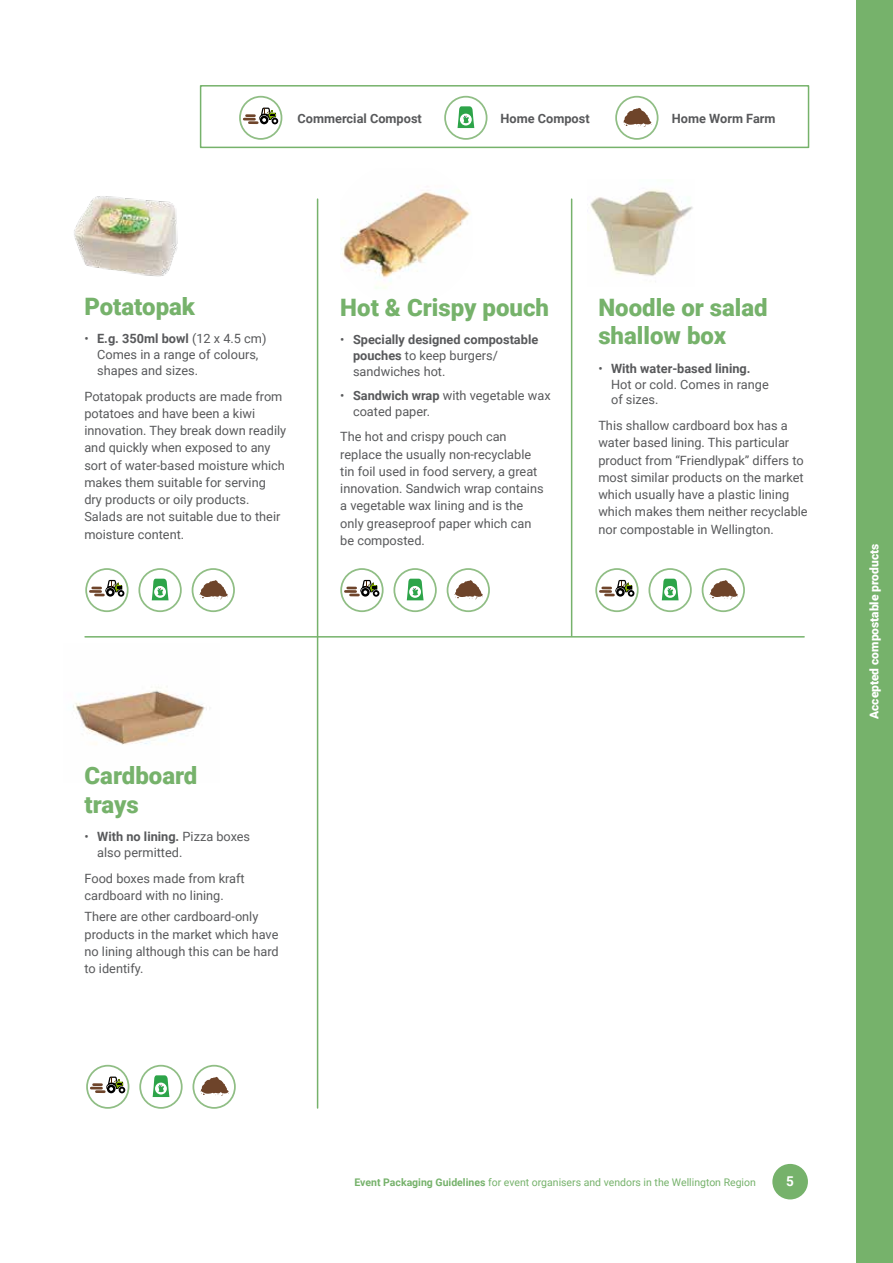
<style>
.page{position:relative;width:893px;height:1263px;background:#fff}
.page>*{position:absolute;margin:0;border:0;box-sizing:border-box;transform-origin:0 0}
.t1{font:900 24px/28.8px "Roboto";color:#76b26b}
.t2{font:700 13.5px "Roboto";color:#fff}
.t3{font:12.75px/17.2px "Roboto";color:#58595b}
.t4{font:700 12.75px/15.8px "Roboto";color:#58595b}
.t5{font:900 12px "Roboto";color:#fff}
.t6{font:10.5px "Roboto";color:#76b26b}
.s1{font-weight:700}
.s2{font-weight:400}
</style>
<div class="page">
<img style="left:73px;top:687px;width:134px;height:58px">
<img style="left:340px;top:191px;width:131px;height:98px">
<div style="left:856px;top:0;width:37px;height:1263px;background:#76b26b"></div>
<hr style="left:317px;top:199px;width:1px;height:909px;background:#76b26b">
<hr style="left:571px;top:199px;width:1px;height:437px;background:#76b26b">
<hr style="left:85px;top:636px;width:719px;height:2px;background:#76b26b">
<img style="left:590px;top:189px;width:103px;height:87px">
<svg style="left:90px;top:580px;width:34px;height:17px"></svg>
<div style="left:85px;top:568px;width:44px;height:44px;border:2px solid #90be85;border-radius:50%"></div>
<svg style="left:152px;top:579px;width:17px;height:21px"></svg>
<div style="left:138px;top:568px;width:44px;height:44px;border:2px solid #90be85;border-radius:50%"></div>
<svg style="left:244px;top:108px;width:34px;height:16px"></svg>
<div style="left:239px;top:96px;width:43px;height:44px;border:2px solid #90be85;border-radius:50%"></div>
<svg style="left:458px;top:106px;width:16px;height:22px"></svg>
<div style="left:444px;top:96px;width:43px;height:44px;border:2px solid #90be85;border-radius:50%"></div>
<svg style="left:623px;top:108px;width:29px;height:19px"></svg>
<div style="left:615px;top:96px;width:43px;height:44px;border:2px solid #90be85;border-radius:50%"></div>
<svg style="left:345px;top:580px;width:34px;height:17px"></svg>
<div style="left:340px;top:568px;width:44px;height:44px;border:2px solid #90be85;border-radius:50%"></div>
<svg style="left:407px;top:579px;width:17px;height:21px"></svg>
<div style="left:393px;top:568px;width:44px;height:44px;border:2px solid #90be85;border-radius:50%"></div>
<svg style="left:454px;top:580px;width:29px;height:20px"></svg>
<div style="left:447px;top:568px;width:43px;height:44px;border:2px solid #90be85;border-radius:50%"></div>
<svg style="left:600px;top:580px;width:34px;height:17px"></svg>
<div style="left:595px;top:568px;width:44px;height:44px;border:2px solid #90be85;border-radius:50%"></div>
<svg style="left:662px;top:579px;width:17px;height:21px"></svg>
<div style="left:648px;top:568px;width:44px;height:44px;border:2px solid #90be85;border-radius:50%"></div>
<svg style="left:709px;top:580px;width:29px;height:20px"></svg>
<div style="left:702px;top:568px;width:43px;height:44px;border:2px solid #90be85;border-radius:50%"></div>
<svg style="left:91px;top:1076px;width:34px;height:17px"></svg>
<div style="left:86px;top:1065px;width:43px;height:44px;border:2px solid #90be85;border-radius:50%"></div>
<svg style="left:153px;top:1075px;width:16px;height:22px"></svg>
<div style="left:139px;top:1065px;width:44px;height:44px;border:2px solid #90be85;border-radius:50%"></div>
<svg style="left:200px;top:1077px;width:29px;height:19px"></svg>
<div style="left:192px;top:1065px;width:44px;height:44px;border:2px solid #90be85;border-radius:50%"></div>
<svg style="left:199px;top:580px;width:29px;height:20px"></svg>
<div style="left:192px;top:568px;width:43px;height:44px;border:2px solid #90be85;border-radius:50%"></div>
<div style="left:200px;top:85px;width:609px;height:63px;border:2px solid #76b26b"></div>
<img style="left:74px;top:196px;width:104px;height:81px">
<div style="left:772px;top:1164px;width:36px;height:35px;background:#76b26b;border-radius:50%"></div>
<p class="t4" style="left:298px;top:110px;width:126px">Commercial Compost</p>
<p class="t4" style="left:500px;top:110px;width:91px">Home Compost</p>
<p class="t4" style="left:672px;top:111px;width:105px">Home Worm Farm</p>
<h1 class="t1" style="left:84px;top:294px;width:112px">Potatopak</h1>
<p class="t3" style="left:97px;top:332px;width:171px;line-height:15.8px;text-indent:-13px">• <span class="s1">E.g. 350ml bowl</span> (12 x 4.5 cm)<br>Comes in a range of colours, shapes and sizes.</p>
<p class="t3" style="left:84px;top:388px;width:203px">Potatopak products are made from potatoes and have been a kiwi innovation. They break down readily and quickly when exposed to any sort of water-based moisture which makes them suitable for serving dry products or oily products.<br>Salads are not suitable due to their moisture content.</p>
<h1 class="t1" style="left:340px;top:295px;width:210px">Hot &amp; Crispy pouch</h1>
<p class="t4" style="left:353px;top:331px;width:187px;text-indent:-13px"><span class="s2">•</span> Specially designed compostable pouches <span class="s2">to keep burgers/ sandwiches hot.</span></p>
<p class="t3" style="left:353px;top:388px;width:199px;line-height:15.8px;text-indent:-13px">• <span class="s1">Sandwich wrap</span> with vegetable wax coated paper.</p>
<p class="t3" style="left:340px;top:429px;width:205px">The hot and crispy pouch can replace the usually non-recyclable tin foil used in food servery, a great innovation. Sandwich wrap contains a vegetable wax lining and is the only greaseproof paper which can be composted.</p>
<h1 class="t1" style="left:598px;top:295px;width:171px">Noodle or salad shallow box</h1>
<p class="t3" style="left:611px;top:361px;width:159px;line-height:15.8px;text-indent:-13px">• <span class="s1">With water-based lining.<br></span>Hot or cold. Comes in range of sizes.</p>
<p class="t3" style="left:598px;top:418px;width:211px">This shallow cardboard box has a water based lining. This particular product from “Friendlypak” differs to most similar products on the market which usually have a plastic lining which makes them neither recyclable nor compostable in Wellington.</p>
<h1 class="t1" style="left:85px;top:763px;width:114px">Cardboard trays</h1>
<p class="t3" style="left:97px;top:829px;width:154px;line-height:15.8px;text-indent:-13px">• <span class="s1">With no lining.</span> Pizza boxes also permitted.</p>
<p class="t3" style="left:85px;top:870px;width:162px">Food boxes made from kraft cardboard with no lining.</p>
<p class="t3" style="left:85px;top:909px;width:196px">There are other cardboard-only products in the market which have no lining although this can be hard to identify.</p>
<p class="t5" style="left:869px;top:719px;width:177px;rotate:-90deg">Accepted compostable products</p>
<p class="t6" style="left:354px;top:1177px;width:403px"><span class="s1">Event Packaging Guidelines</span> for event organisers and vendors in the Wellington Region</p>
<p class="t2" style="left:786px;top:1172px;width:9px">5</p>
</div>
